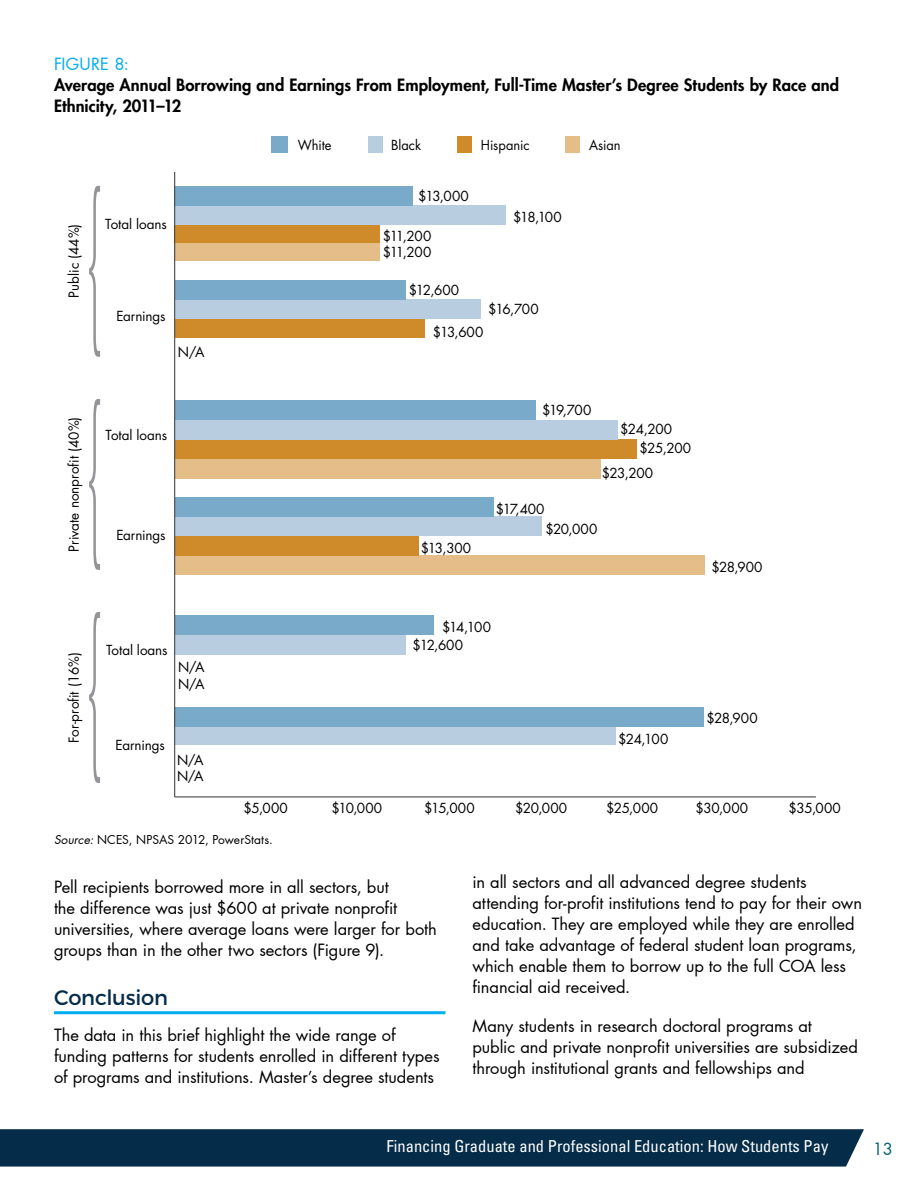
<style>
.page{position:relative;width:918px;height:1188px;background:#fff}
.page>*{position:absolute;margin:0;border:0;box-sizing:border-box;transform-origin:0 0}
.t1{font:21px "Montserrat";letter-spacing:-.01em;color:#052c49}
.t2{font:16.5px/21px "Futura LT Pro";letter-spacing:-.005em;color:#000}
.t3{font:800 16.5px/21px "Futura Std";letter-spacing:.005em;color:#000}
.t4{font:condensed 16.5px "Univers LT Std";color:#fff}
.t5{font:16.5px "Futura LT Pro";letter-spacing:.01em;color:#00aeef}
.t6{font:16.5px "Futura LT Pro";color:#006270}
.t7{font:13.5px "Futura";letter-spacing:-.005em;color:#000}
.t8{font:13.5px "Futura";letter-spacing:-.005em;color:#000;scale:.95 1}
.t9{font:12px "Futura LT Pro";color:#000}
.s1{font-style:italic}
</style>
<div class="page">
<div style="left:0;top:1129px;width:864px;height:38px;background:#052c49"></div>
<div style="left:272px;top:136px;width:16px;height:17px;background:#79aac9"></div>
<div style="left:368px;top:136px;width:14px;height:17px;background:#b8cee0"></div>
<div style="left:457px;top:136px;width:15px;height:17px;background:#cf8a29"></div>
<div style="left:566px;top:136px;width:14px;height:17px;background:#e4bd88"></div>
<hr style="left:175px;top:796px;width:641px;height:1px;background:#48484a">
<div style="left:175px;top:556px;width:530px;height:19px;background:#e4bd88"></div>
<div style="left:175px;top:536px;width:244px;height:19px;background:#cf8a29"></div>
<div style="left:175px;top:517px;width:367px;height:19px;background:#b8cee0"></div>
<div style="left:175px;top:497px;width:319px;height:20px;background:#79aac9"></div>
<div style="left:175px;top:459px;width:425px;height:19px;background:#e4bd88"></div>
<div style="left:175px;top:440px;width:462px;height:19px;background:#cf8a29"></div>
<div style="left:174px;top:420px;width:444px;height:19px;background:#b8cee0"></div>
<div style="left:175px;top:400px;width:361px;height:19px;background:#79aac9"></div>
<div style="left:176px;top:635px;width:230px;height:20px;background:#b8cee0"></div>
<div style="left:176px;top:616px;width:258px;height:19px;background:#79aac9"></div>
<div style="left:175px;top:726px;width:441px;height:19px;background:#b8cee0"></div>
<div style="left:175px;top:708px;width:529px;height:19px;background:#79aac9"></div>
<div style="left:175px;top:318px;width:249px;height:19px;background:#cf8a29"></div>
<div style="left:175px;top:299px;width:306px;height:20px;background:#b8cee0"></div>
<div style="left:175px;top:281px;width:231px;height:19px;background:#79aac9"></div>
<div style="left:174px;top:241px;width:206px;height:20px;background:#e4bd88"></div>
<div style="left:175px;top:224px;width:205px;height:19px;background:#cf8a29"></div>
<div style="left:175px;top:205px;width:331px;height:19px;background:#b8cee0"></div>
<div style="left:175px;top:186px;width:238px;height:19px;background:#79aac9"></div>
<svg style="left:89px;top:186px;width:11px;height:171px"></svg>
<svg style="left:89px;top:399px;width:11px;height:171px"></svg>
<svg style="left:89px;top:612px;width:11px;height:171px"></svg>
<hr style="left:174px;top:172px;width:1px;height:625px;background:#48484a">
<hr style="left:54px;top:1011px;width:392px;height:3px;background:#00aeef">
<p class="t5" style="left:54px;top:52px;width:76px">FIGURE 8:</p>
<p class="t3" style="left:54px;top:74px;width:787px">Average Annual Borrowing and Earnings From Employment, Full-Time Master’s Degree Students by Race and<br>Ethnicity, 2011–12</p>
<p class="t8" style="left:298px;top:136px;width:37px">White</p>
<p class="t8" style="left:391px;top:136px;width:33px">Black</p>
<p class="t8" style="left:481px;top:136px;width:53px">Hispanic</p>
<p class="t8" style="left:589px;top:136px;width:35px">Asian</p>
<p class="t7" style="left:65px;top:298px;width:75px;rotate:-90deg">Public (44%)</p>
<p class="t7" style="left:65px;top:552px;width:136px;rotate:-90deg">Private nonprofit (40%)</p>
<p class="t7" style="left:65px;top:743px;width:93px;rotate:-90deg">For-profit (16%)</p>
<p class="t7" style="left:105px;top:215px;width:63px">Total loans</p>
<p class="t7" style="left:116px;top:307px;width:51px">Earnings</p>
<p class="t7" style="left:178px;top:342px;width:28px">N/A</p>
<p class="t7" style="left:106px;top:426px;width:63px">Total loans</p>
<p class="t7" style="left:116px;top:526px;width:51px">Earnings</p>
<p class="t7" style="left:418px;top:187px;width:52px">$13,000</p>
<p class="t7" style="left:383px;top:227px;width:50px">$11,200</p>
<p class="t7" style="left:383px;top:243px;width:50px">$11,200</p>
<p class="t7" style="left:409px;top:281px;width:52px">$12,600</p>
<p class="t7" style="left:513px;top:208px;width:50px">$18,100</p>
<p class="t7" style="left:488px;top:300px;width:52px">$16,700</p>
<p class="t7" style="left:433px;top:323px;width:52px">$13,600</p>
<p class="t7" style="left:421px;top:538px;width:52px">$13,300</p>
<p class="t7" style="left:542px;top:400px;width:51px">$19,700</p>
<p class="t7" style="left:496px;top:499px;width:50px">$17,400</p>
<p class="t7" style="left:620px;top:420px;width:54px">$24,200</p>
<p class="t7" style="left:640px;top:439px;width:53px">$25,200</p>
<p class="t7" style="left:602px;top:464px;width:53px">$23,200</p>
<p class="t7" style="left:545px;top:520px;width:54px">$20,000</p>
<p class="t7" style="left:712px;top:558px;width:53px">$28,900</p>
<p class="t7" style="left:442px;top:618px;width:50px">$14,100</p>
<p class="t7" style="left:106px;top:640px;width:63px">Total loans</p>
<p class="t7" style="left:413px;top:636px;width:52px">$12,600</p>
<p class="t7" style="left:178px;top:658px;width:28px">N/A</p>
<p class="t7" style="left:178px;top:675px;width:28px">N/A</p>
<p class="t7" style="left:116px;top:736px;width:51px">Earnings</p>
<p class="t7" style="left:177px;top:751px;width:28px">N/A</p>
<p class="t7" style="left:177px;top:767px;width:28px">N/A</p>
<p class="t7" style="left:618px;top:730px;width:52px">$24,100</p>
<p class="t7" style="left:707px;top:709px;width:53px">$28,900</p>
<p class="t7" style="left:243px;top:799px;width:46px">$5,000</p>
<p class="t7" style="left:331px;top:799px;width:52px">$10,000</p>
<p class="t7" style="left:424px;top:799px;width:52px">$15,000</p>
<p class="t7" style="left:515px;top:799px;width:54px">$20,000</p>
<p class="t7" style="left:606px;top:799px;width:53px">$25,000</p>
<p class="t7" style="left:696px;top:799px;width:54px">$30,000</p>
<p class="t7" style="left:789px;top:799px;width:54px">$35,000</p>
<p class="t9" style="left:54px;top:832px;width:220px"><span class="s1">Source:</span> NCES, NPSAS 2012, PowerStats.</p>
<p class="t2" style="left:54px;top:876px;width:384px">Pell recipients borrowed more in all sectors, but<br>the difference was just $600 at private nonprofit universities, where average loans were larger for both groups than in the other two sectors (Figure 9).</p>
<p class="t1" style="left:54px;top:981px;width:115px">Conclusion</p>
<p class="t2" style="left:54px;top:1024px;width:387px">The data in this brief highlight the wide range of funding patterns for students enrolled in different types of programs and institutions. Master’s degree students</p>
<p class="t2" style="left:473px;top:872px;width:391px">in all sectors and all advanced degree students attending for-profit institutions tend to pay for their own education. They are employed while they are enrolled and take advantage of federal student loan programs, which enable them to borrow up to the full COA less financial aid received.</p>
<p class="t2" style="left:473px;top:1016px;width:387px">Many students in research doctoral programs at public and private nonprofit universities are subsidized through institutional grants and fellowships and</p>
<p class="t4" style="left:387px;top:1136px;width:443px">Financing Graduate and Professional Education: How Students Pay</p>
<p class="t6" style="left:873px;top:1137px;width:22px">13</p>
</div>
